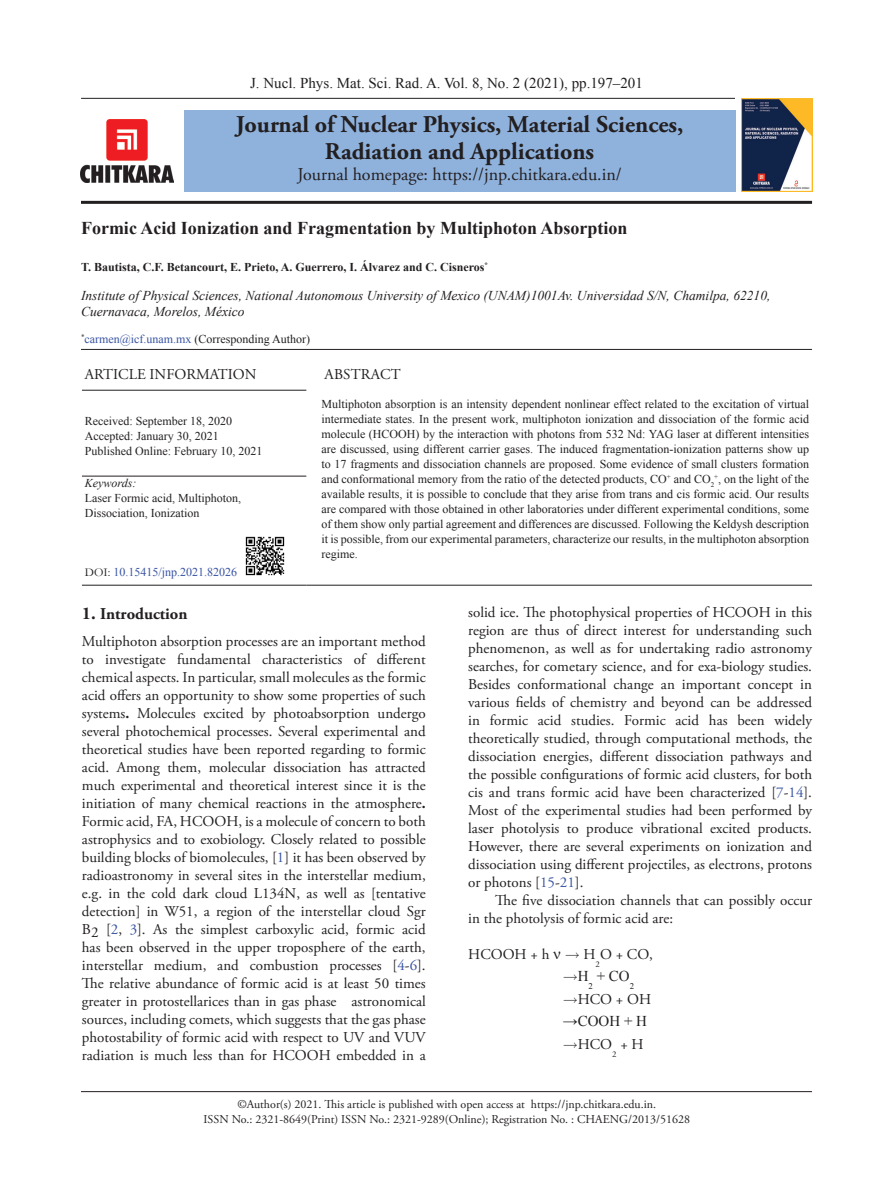
<style>
.page{position:relative;width:893px;height:1191px;background:#fff}
.page>*{position:absolute;margin:0;border:0;box-sizing:border-box;transform-origin:0 0}
.t1{font:700 24px/27px "Adobe Garamond Pro";color:#231f20;text-align:center}
.t2{font:700 18px "Times New Roman";color:#231f20}
.t3{font:18px "Adobe Garamond Pro";color:#231f20}
.t4{font:700 16.5px "Adobe Garamond Pro";color:#231f20}
.t5{font:15px/18px "Adobe Garamond Pro";color:#231f20;text-align:justify}
.t6{font:15px "Times New Roman";color:#231f20}
.t7{font:italic 13.5px/16.5px "Times New Roman";color:#231f20}
.t8{font:12px/15px "Times New Roman";color:#231f20}
.t9{font:12px/15px "Adobe Garamond Pro";color:#231f20;text-align:center}
.t10{font:700 12px "Times New Roman";color:#231f20}
.t11{font:12px "Times New Roman";color:#1f2020}
.t12{font:12px "Times New Roman";color:#3853a3}
.t13{font:italic 12px "Times New Roman";color:#231f20}
.t14{font:8.7px "Adobe Garamond Pro";color:#231f20}
.t15{font:8.7px "Times New Roman";color:#231f20}
.s1{color:#3853a3}
.s2{font-family:"Garamond";color:#231f20}
.s3{font-size:18px}
.s4{font-weight:700}
</style>
<div class="page">
<hr style="left:81px;top:1091px;width:731px;height:1px;background:#231f20">
<img style="left:80px;top:119px;width:93px;height:63px">
<hr style="left:81px;top:201px;width:731px;height:3px;background:#231f20">
<div style="left:184px;top:110px;width:551px;height:81px;background:#8fb2dd"></div>
<hr style="left:81px;top:98px;width:654px;height:1px;background:#231f20">
<img style="left:742px;top:99px;width:70px;height:92px">
<hr style="left:81px;top:349px;width:731px;height:1px;background:#231f20">
<hr style="left:82px;top:390px;width:224px;height:1px;background:#231f20">
<hr style="left:82px;top:476px;width:224px;height:1px;background:#231f20">
<hr style="left:306px;top:585px;width:506px;height:1px;background:#231f20">
<hr style="left:82px;top:585px;width:224px;height:1px;background:#231f20">
<img style="left:245px;top:536px;width:40px;height:40px">
<p class="t6" style="left:250px;top:73px;width:394px">J. Nucl. Phys. Mat. Sci. Rad. A. Vol. 8, No. 2 (2021), pp.197–201</p>
<h1 class="t1" style="left:236px;top:112px;width:449px">Journal of Nuclear Physics, Material Sciences,<br>Radiation and Applications</h1>
<p class="t3" style="left:297px;top:164px;width:326px">Journal homepage: https://jnp.chitkara.edu.in/</p>
<p class="t2" style="left:81px;top:215px;width:548px">Formic Acid Ionization and Fragmentation by Multiphoton Absorption</p>
<p class="t10" style="left:81px;top:259px;width:408px">T. Bautista, C.F. Betancourt, E. Prieto, A. Guerrero, I. Álvarez and C. Cisneros<sup>*</sup></p>
<p class="t7" style="left:81px;top:286px;width:691px">Institute of Physical Sciences, National Autonomous University of Mexico (UNAM)1001Av. Universidad S/N, Chamilpa, 62210,<br>Cuernavaca, Morelos, México</p>
<p class="t11" style="left:81px;top:331px;width:231px"><sup>*</sup><span class="s1">carmen@icf.unam.mx</span> (Corresponding Author)</p>
<p class="t5" style="left:85px;top:366px;width:173px">ARTICLE INFORMATION</p>
<p class="t5" style="left:324px;top:366px;width:78px">ABSTRACT</p>
<p class="t8" style="left:85px;top:413px;width:179px">Received: September 18, 2020<br>Accepted: January 30, 2021<br>Published Online: February 10, 2021</p>
<p class="t8" style="left:321px;top:396px;width:489px;text-align:justify">Multiphoton absorption is an intensity dependent nonlinear effect related to the excitation of virtual intermediate states. In the present work, multiphoton ionization and dissociation of the formic acid molecule (HCOOH) by the interaction with photons from 532 Nd: YAG laser at different intensities are discussed, using different carrier gases. The induced fragmentation-ionization patterns show up to 17 fragments and dissociation channels are proposed. Some evidence of small clusters formation and conformational memory from the ratio of the detected products, CO<sup>+</sup> and CO<sub>2</sub><sup>+</sup>, on the light of the available results, it is possible to conclude that they arise from trans and cis formic acid. Our results are compared with those obtained in other laboratories under different experimental conditions, some of them show only partial agreement and differences are discussed. Following the Keldysh description it is possible, from our experimental parameters, characterize our results, in the multiphoton absorption regime.</p>
<p class="t13" style="left:85px;top:475px;width:53px">Keywords:</p>
<p class="t8" style="left:85px;top:491px;width:158px">Laser Formic acid, Multiphoton,<br>Dissociation, Ionization</p>
<p class="t12" style="left:85px;top:564px;width:154px"><span class="s2">DOI:</span> 10.15415/jnp.2021.82026</p>
<p class="t4" style="left:82px;top:604px;width:107px"><span class="s3">1.</span> Introduction</p>
<p class="t5" style="left:82px;top:632px;width:345px">Multiphoton absorption processes are an important method to investigate fundamental characteristics of different chemical aspects. In particular, small molecules as the formic acid offers an opportunity to show some properties of such systems<span class="s4">.</span> Molecules excited by photoabsorption undergo several photochemical processes. Several experimental and theoretical studies have been reported regarding to formic acid. Among them, molecular dissociation has attracted much experimental and theoretical interest since it is the initiation of many chemical reactions in the atmosphere<span class="s4">.<br></span>Formic acid, FA, HCOOH, is a molecule of concern to both astrophysics and to exobiology. Closely related to possible building blocks of biomolecules, [<span class="s1">1</span>] it has been observed by radioastronomy in several sites in the interstellar medium, e.g. in the cold dark cloud L134N, as well as [tentative detection] in W51, a region of the interstellar cloud Sgr B2 [<span class="s1">2</span>, <span class="s1">3</span>]. As the simplest carboxylic acid, formic acid has been observed in the upper troposphere of the earth, interstellar medium, and combustion processes [<span class="s1">4</span>-<span class="s1">6</span>].<br>The relative abundance of formic acid is at least 50 times greater in protostellarices than in gas phase astronomical sources, including comets, which suggests that the gas phase photostability of formic acid with respect to UV and VUV radiation is much less than for HCOOH embedded in a</p>
<p class="t5" style="left:468px;top:603px;width:345px">solid ice. The photophysical properties of HCOOH in this region are thus of direct interest for understanding such phenomenon, as well as for undertaking radio astronomy searches, for cometary science, and for exa-biology studies.<br>Besides conformational change an important concept in various fields of chemistry and beyond can be addressed in formic acid studies. Formic acid has been widely theoretically studied, through computational methods, the dissociation energies, different dissociation pathways and the possible configurations of formic acid clusters, for both cis and trans formic acid have been characterized [<span class="s1">7</span>-<span class="s1">14</span>].<br>Most of the experimental studies had been performed by laser photolysis to produce vibrational excited products.<br>However, there are several experiments on ionization and dissociation using different projectiles, as electrons, protons or photons [<span class="s1">15</span>-<span class="s1">21</span>].</p>
<p class="t5" style="left:468px;top:891px;width:345px;text-indent:27px">The five dissociation channels that can possibly occur in the photolysis of formic acid are:</p>
<p class="t5" style="left:468px;top:945px;width:186px">HCOOH + h → H O + CO,</p>
<p class="t14" style="left:596px;top:958px;width:6px">2</p>
<p class="t6" style="left:563px;top:966px;width:27px">→H</p>
<p class="t15" style="left:589px;top:980px;width:6px">2</p>
<p class="t6" style="left:597px;top:966px;width:35px">+ CO</p>
<p class="t15" style="left:630px;top:980px;width:6px">2</p>
<p class="t5" style="left:563px;top:990px;width:90px">→HCO + OH</p>
<p class="t6" style="left:563px;top:1011px;width:86px">→COOH + H</p>
<p class="t5" style="left:563px;top:1035px;width:51px">→HCO</p>
<p class="t14" style="left:612px;top:1048px;width:6px">2</p>
<p class="t5" style="left:620px;top:1035px;width:25px">+ H</p>
<p class="t9" style="left:204px;top:1097px;width:488px">©Author(s) 2021. This article is published with open access at https://jnp.chitkara.edu.in.<br>ISSN No.: 2321-8649(Print) ISSN No.: 2321-9289(Online); Registration No. : CHAENG/2013/51628</p>
</div>
